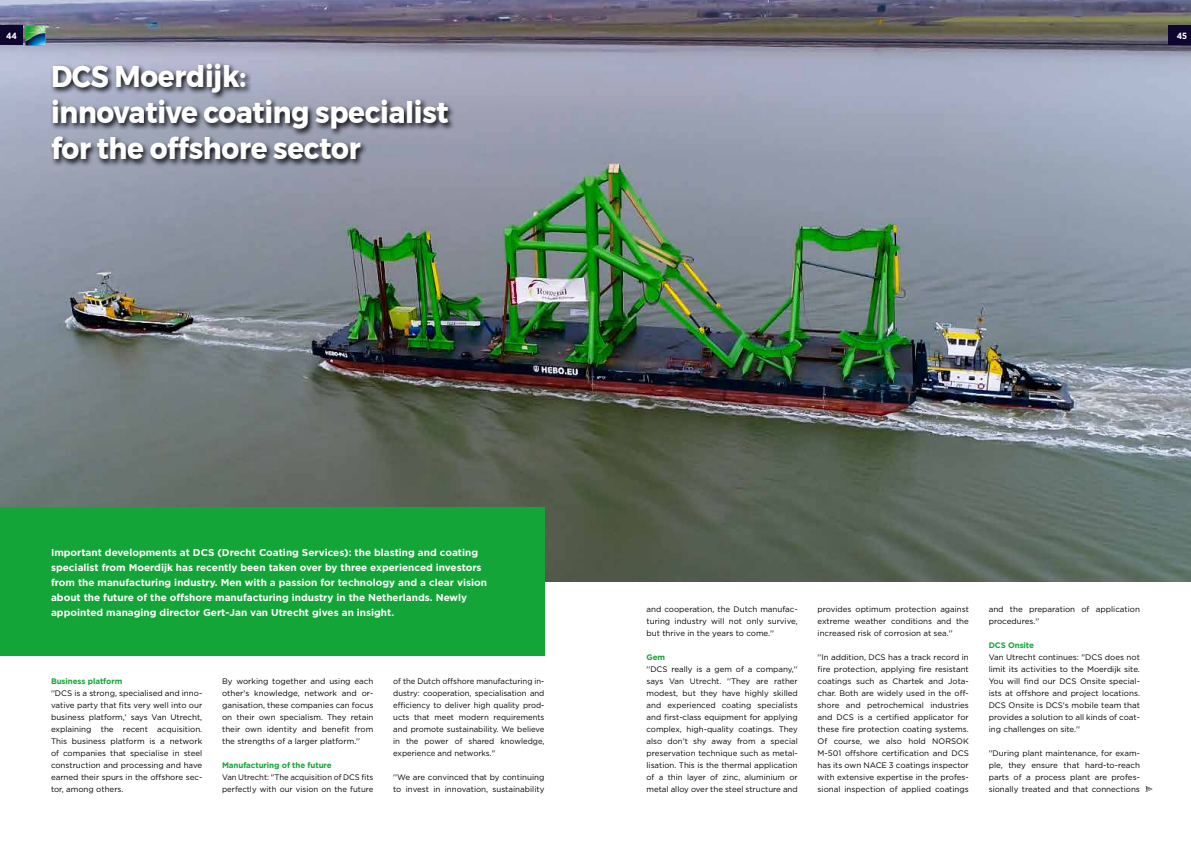
<style>
.page{position:relative;width:1191px;height:842px;background:#fff}
.page>*{position:absolute;margin:0;border:0;box-sizing:border-box;transform-origin:0 0}
.t1{font:700 30px/36px "Montserrat";letter-spacing:-.01em;color:#fff;scale:.93 1}
.t2{font:700 10px/15px "Gotham";color:#fff}
.t3{font:700 9px "Gotham Narrow";color:#fff}
.t4{font:8px/12px "Gotham";color:#000;text-align:justify}
.t5{font:700 8px "Gotham";letter-spacing:-.01em;color:#13a538}
</style>
<div class="page">
<img style="left:0;top:0;width:1191px;height:582px">
<div style="left:0;top:508px;width:544px;height:148px;background:#13a538"></div>
<div style="left:49px;top:61px;width:407px;height:107px;background:#000;opacity:.95"></div>
<svg style="left:26px;top:26px;width:20px;height:19px"></svg>
<div style="left:0;top:26px;width:23px;height:19px;background:#0f062f"></div>
<div style="left:1168px;top:26px;width:23px;height:19px;background:#0f062f"></div>
<svg style="left:1145px;top:786px;width:7px;height:6px"></svg>
<p class="t3" style="left:6px;top:30px;width:12px">44</p>
<p class="t3" style="left:1176px;top:30px;width:12px">45</p>
<h1 class="t1" style="left:51px;top:59px;width:429px">DCS Moerdijk:<br>innovative coating specialist for the offshore sector</h1>
<p class="t2" style="left:51px;top:545px;width:437px">Important developments at DCS (Drecht Coating Services): the blasting and coating specialist from Moerdijk has recently been taken over by three experienced investors from the manufacturing industry. Men with a passion for technology and a clear vision about the future of the offshore manufacturing industry in the Netherlands. Newly appointed managing director Gert-Jan van Utrecht gives an insight.</p>
<p class="t5" style="left:51px;top:676px;width:73px">Business platform</p>
<p class="t4" style="left:51px;top:687px;width:153px">''DCS is a strong, specialised and inno&shy;vative party that fits very well into our business platform,' says Van Utrecht, explaining the recent acquisition.<br>This business platform is a network of companies that specialise in steel construction and processing and have earned their spurs in the offshore sec&shy;tor, among others.</p>
<p class="t4" style="left:222px;top:675px;width:153px">By working together and using each other's knowledge, network and or&shy;ganisation, these companies can focus on their own specialism. They retain their own identity and benefit from the strengths of a larger platform.''</p>
<p class="t5" style="left:222px;top:760px;width:111px">Manufacturing of the future</p>
<p class="t4" style="left:222px;top:771px;width:153px">Van Utrecht: ''The acquisition of DCS fits perfectly with our vision on the future</p>
<p class="t4" style="left:393px;top:675px;width:153px">of the Dutch offshore manufacturing in&shy;dustry: cooperation, specialisation and efficiency to deliver high quality prod&shy;ucts that meet modern requirements and promote sustainability. We believe in the power of shared knowledge, experience and networks.''</p>
<p class="t4" style="left:393px;top:771px;width:153px">''We are convinced that by continuing to invest in innovation, sustainability</p>
<p class="t4" style="left:646px;top:603px;width:153px">and cooperation, the Dutch manufac&shy;turing industry will not only survive, but thrive in the years to come.''</p>
<p class="t5" style="left:646px;top:652px;width:20px">Gem</p>
<p class="t4" style="left:646px;top:663px;width:153px">''DCS really is a gem of a company,'' says Van Utrecht. ''They are rather modest, but they have highly skilled and experienced coating specialists and first-class equipment for applying complex, high-quality coatings. They also don't shy away from a special preservation technique such as metal&shy;lisation. This is the thermal application of a thin layer of zinc, aluminium or metal alloy over the steel structure and</p>
<p class="t4" style="left:817px;top:603px;width:153px">provides optimum protection against extreme weather conditions and the increased risk of corrosion at sea.''</p>
<p class="t4" style="left:817px;top:651px;width:153px">''In addition, DCS has a track record in fire protection, applying fire resistant coatings such as Chartek and Jota&shy;char. Both are widely used in the off&shy;shore and petrochemical industries and DCS is a certified applicator for these fire protection coating systems.<br>Of course, we also hold NORSOK M-501 offshore certification and DCS has its own NACE 3 coatings inspector with extensive expertise in the profes&shy;sional inspection of applied coatings</p>
<p class="t4" style="left:988px;top:603px;width:153px">and the preparation of application procedures.''</p>
<p class="t5" style="left:988px;top:640px;width:47px">DCS Onsite</p>
<p class="t4" style="left:988px;top:651px;width:153px">Van Utrecht continues: ''DCS does not limit its activities to the Moerdijk site.<br>You will find our DCS Onsite special&shy;ists at offshore and project locations.<br>DCS Onsite is DCS's mobile team that provides a solution to all kinds of coat&shy;ing challenges on site.''</p>
<p class="t4" style="left:988px;top:747px;width:153px">''During plant maintenance, for exam&shy;ple, they ensure that hard-to-reach parts of a process plant are profes&shy;sionally treated and that connections</p>
</div>
